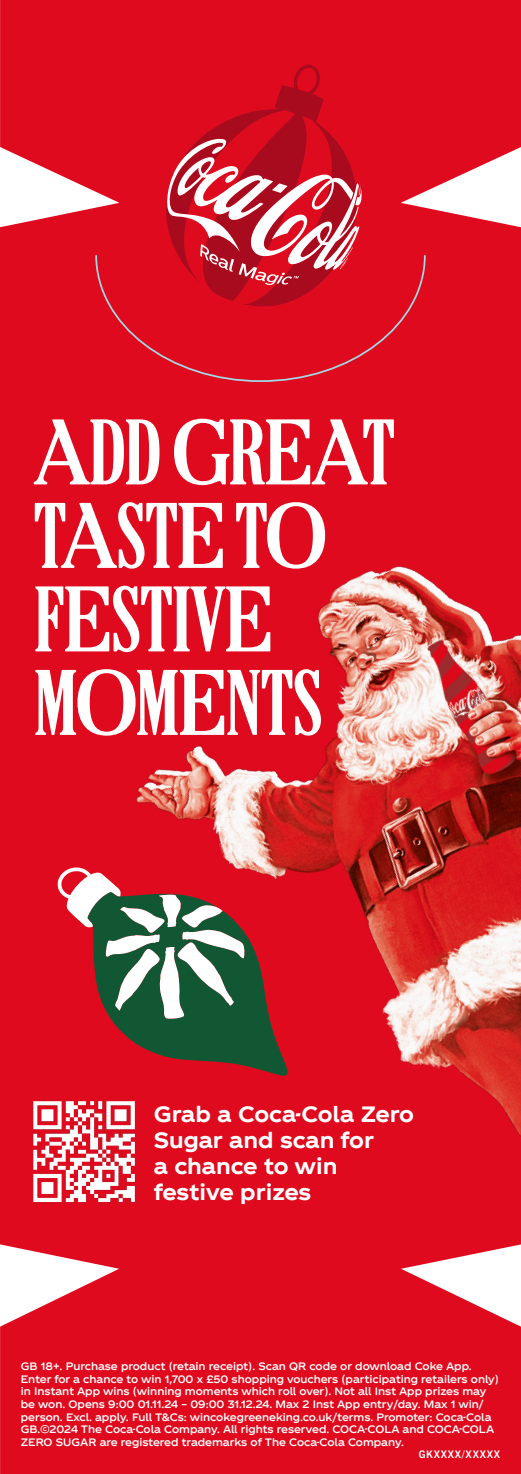
<style>
.page{position:relative;width:521px;height:1474px;background:#fff}
.page>*{position:absolute;margin:0;border:0;box-sizing:border-box;transform-origin:0 0}
.t1{font:90.3px/83.5px "TCCC New Holidays 23 Curated";color:#fff}
.t2{font:21.53px/25.9px "TCCC Unity Headline Bold";color:#fff}
.t3{font:10.5px/12.6px "TCCC Unity Headline Medium";color:#fff}
.t4{font:700 10.5px "Trade Gothic Next LT Pro";letter-spacing:.075em;color:#fff}
</style>
<div class="page">
<div style="left:0;top:0;width:521px;height:1473px;background:#df0a1d"></div>
<img style="left:57px;top:530px;width:464px;height:886px">
<div style="left:148px;top:63px;width:233px;height:190px;background:#df0a1d"></div>
<svg style="left:166px;top:63px;width:191px;height:73px;background:#d40a1d"></svg>
<svg style="left:164px;top:136px;width:198px;height:117px"></svg>
<svg style="left:87px;top:886px;width:201px;height:190px;background:#822c27"></svg>
<svg style="left:56px;top:863px;width:189px;height:156px"></svg>
<img style="left:26px;top:1093px;width:116px;height:116px">
<svg style="left:94px;top:253px;width:333px;height:130px;background:#d91325"></svg>
<h1 class="t1" style="left:34px;top:409px;width:362px">ADD GREAT<br>TASTE TO<br>FESTIVE<br>MOMENTS</h1>
<h2 class="t2" style="left:154px;top:1098px;width:262px">Grab a Coca-Cola Zero<br>Sugar and scan for<br>a chance to win festive prizes</h2>
<p class="t3" style="left:21px;top:1358px;width:479px">GB 18+. Purchase product (retain receipt). Scan QR code or download Coke App.<br>Enter for a chance to win 1,700 x £50 shopping vouchers (participating retailers only) in Instant App wins (winning moments which roll over). Not all Inst App prizes may be won. Opens 9:00 01.11.24 – 09:00 31.12.24. Max 2 Inst App entry/day. Max 1 win/ person. Excl. apply. Full T&amp;Cs: wincokegreeneking.co.uk/terms. Promoter: Coca-Cola GB.©2024 The Coca-Cola Company. All rights reserved. COCA-COLA and COCA-COLA ZERO SUGAR are registered trademarks of The Coca-Cola Company.</p>
<p class="t4" style="left:419px;top:1446px;width:83px">GKXXXX/XXXXX</p>
</div>
